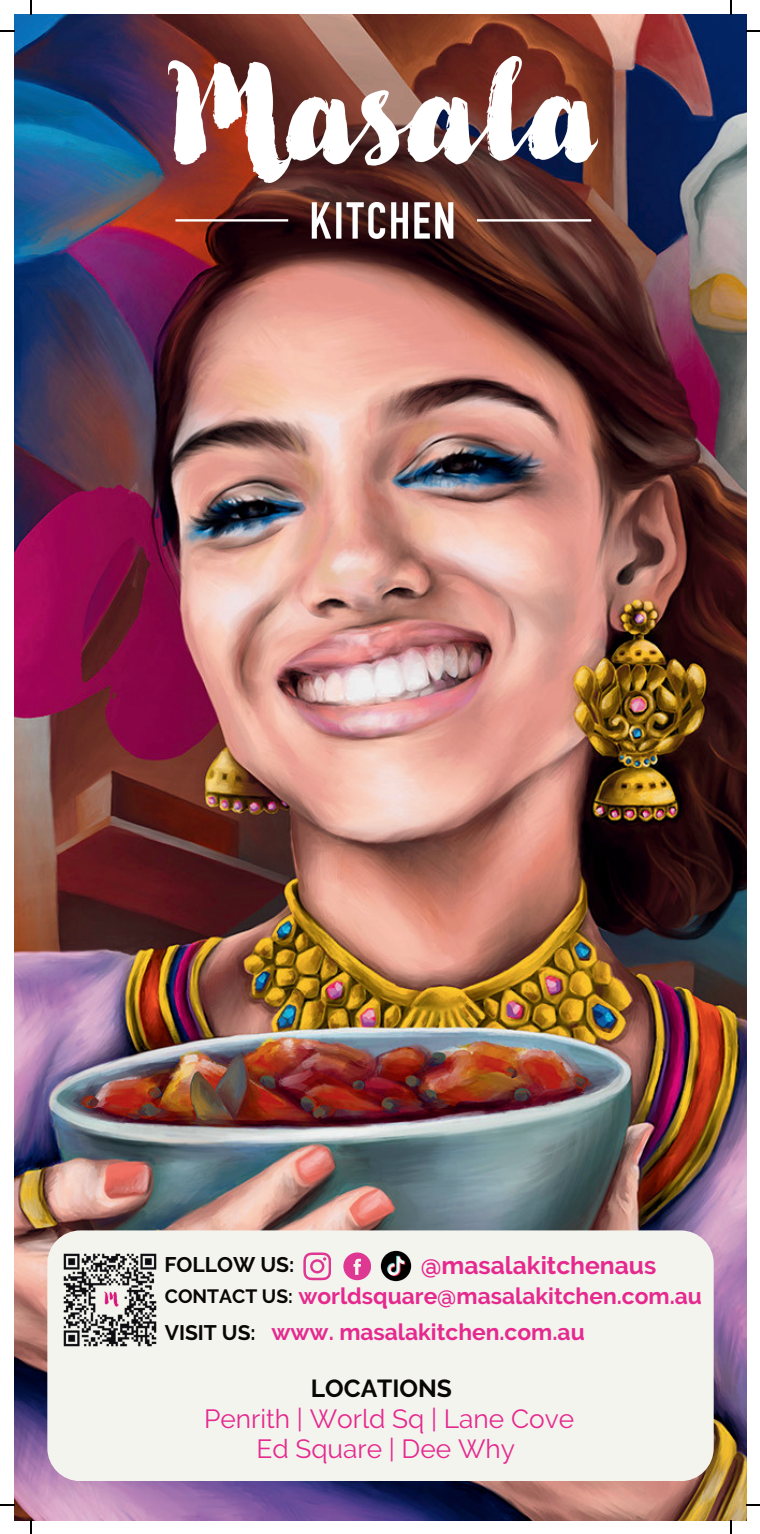
<style>
.page{position:relative;width:760px;height:1534px;background:#fff}
.page>*{position:absolute;margin:0;border:0;box-sizing:border-box;transform-origin:0 0}
.t1{font:26.25px/30.1px "Raleway";color:#e5298e;text-align:center}
.t2{font:700 24.68px "Raleway";color:#e5298e}
.t3{font:700 24.68px "Raleway";color:#080704}
.t4{font:700 22.75px "Raleway";color:#e5298e}
.t5{font:700 21.18px "Raleway";color:#080704}
.t6{font:700 21px "Raleway";color:#080704}
.s1{font-size:19.25px;color:#080704}
</style>
<div class="page">
<img style="left:14px;top:14px;width:732px;height:1506px">
<img style="left:168px;top:56px;width:429px;height:183px">
<div style="left:47px;top:1230px;width:666px;height:251px;background:#f4f4ef;border-radius:33px"></div>
<svg style="left:303px;top:1252px;width:28px;height:28px"></svg>
<svg style="left:343px;top:1252px;width:28px;height:28px"></svg>
<img style="left:63px;top:1253px;width:94px;height:93px">
<img style="left:380px;top:1250px;width:31px;height:31px">
<svg style="left:30px;top:0;width:2px;height:14px"></svg>
<svg style="left:0;top:30px;width:14px;height:1px"></svg>
<svg style="left:730px;top:0;width:1px;height:14px"></svg>
<svg style="left:746px;top:30px;width:13px;height:1px"></svg>
<svg style="left:30px;top:1520px;width:2px;height:13px"></svg>
<svg style="left:0;top:1504px;width:14px;height:1px"></svg>
<svg style="left:730px;top:1520px;width:1px;height:13px"></svg>
<svg style="left:746px;top:1504px;width:13px;height:1px"></svg>
<p class="t5" style="left:164px;top:1252px;width:131px">FOLLOW US:</p>
<p class="t2" style="left:420px;top:1250px;width:237px">@masalakitchenaus</p>
<p class="t4" style="left:165px;top:1283px;width:538px"><span class="s1">CONTACT US:</span> worldsquare@masalakitchen.com.au</p>
<p class="t6" style="left:165px;top:1321px;width:92px">VISIT US:</p>
<p class="t4" style="left:271px;top:1319px;width:314px">www. masalakitchen.com.au</p>
<p class="t3" style="left:310px;top:1374px;width:143px">LOCATIONS</p>
<p class="t1" style="left:204px;top:1403px;width:371px">Penrith | World Sq | Lane Cove<br>Ed Square | Dee Why</p>
</div>
